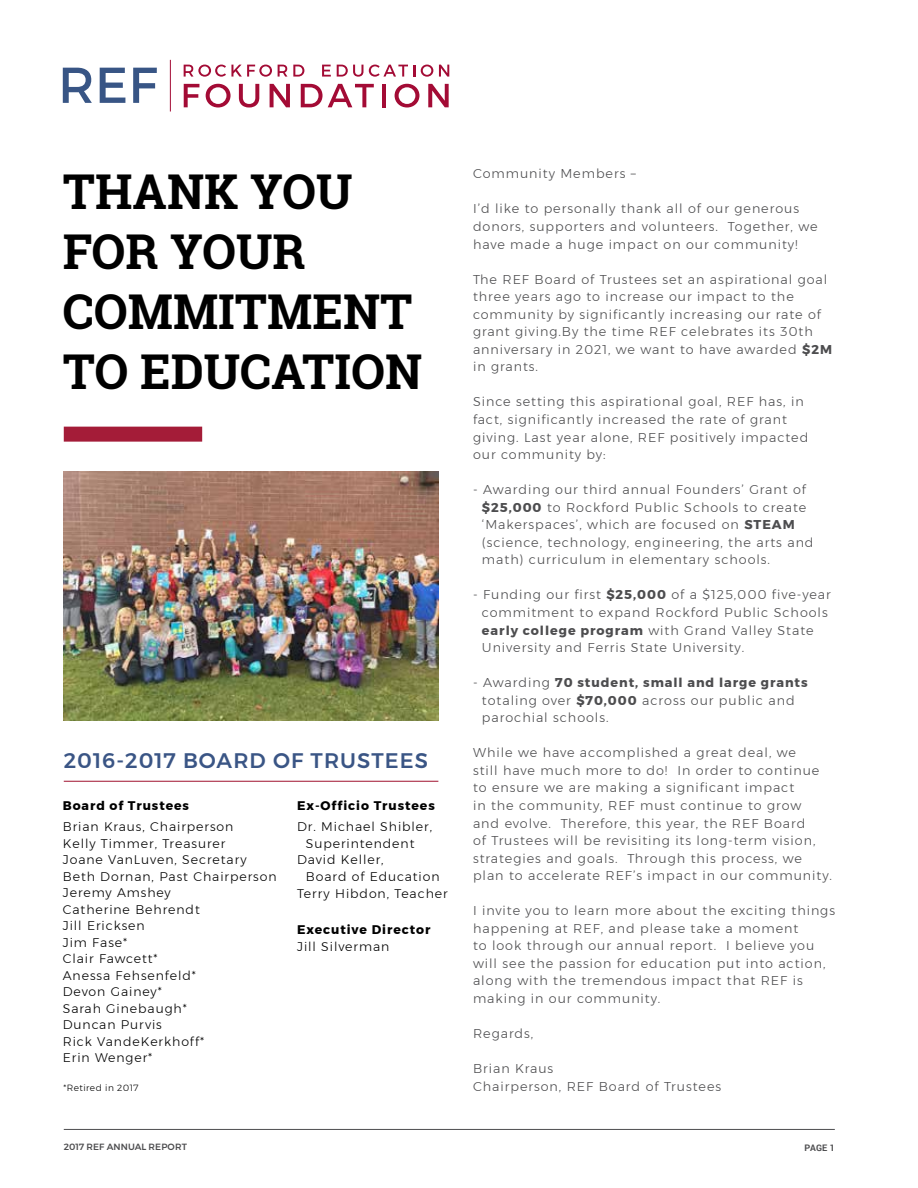
<style>
.page{position:relative;width:918px;height:1188px;background:#fff}
.page>*{position:absolute;margin:0;border:0;box-sizing:border-box;transform-origin:0 0}
.t1{font:700 48px/60px "Roboto Slab";color:#000}
.t2{font:500 21px "Montserrat";letter-spacing:.05em;color:#3a5585}
.t3{font:300 12.75px/17.5px "Montserrat";letter-spacing:.075em;color:#4d4d4f}
.t4{font:300 12.45px/16.5px "Montserrat";letter-spacing:.075em;color:#000}
.t5{font:700 12.45px "Montserrat";letter-spacing:.075em;color:#000}
.t6{font:500 9px "Montserrat";letter-spacing:.015em;color:#4d4d4f}
.t7{font:300 9px "Montserrat";letter-spacing:.05em;color:#000}
.t8{font:700 9px "Roboto";color:#4d4d4f}
.s1{font-weight:700}
</style>
<div class="page">
<div style="left:64px;top:427px;width:138px;height:15px;background:#a41c38"></div>
<svg style="left:63px;top:68px;width:29px;height:35px"></svg>
<svg style="left:100px;top:68px;width:25px;height:35px"></svg>
<svg style="left:133px;top:68px;width:24px;height:35px"></svg>
<hr style="left:170px;top:60px;width:1px;height:52px;background:#a30b35">
<svg style="left:184px;top:65px;width:88px;height:12px"></svg>
<svg style="left:278px;top:65px;width:9px;height:12px"></svg>
<svg style="left:293px;top:65px;width:11px;height:12px"></svg>
<svg style="left:322px;top:65px;width:9px;height:12px"></svg>
<svg style="left:337px;top:65px;width:26px;height:12px"></svg>
<svg style="left:369px;top:65px;width:46px;height:12px"></svg>
<svg style="left:421px;top:65px;width:12px;height:12px"></svg>
<svg style="left:439px;top:65px;width:10px;height:12px"></svg>
<svg style="left:184px;top:84px;width:15px;height:23px"></svg>
<svg style="left:206px;top:84px;width:25px;height:24px"></svg>
<svg style="left:239px;top:84px;width:20px;height:24px"></svg>
<svg style="left:270px;top:84px;width:20px;height:23px"></svg>
<svg style="left:301px;top:84px;width:73px;height:23px"></svg>
<hr style="left:382px;top:84px;width:4px;height:23px;background:#a30b35">
<svg style="left:395px;top:84px;width:24px;height:24px"></svg>
<svg style="left:428px;top:84px;width:21px;height:23px"></svg>
<img style="left:64px;top:472px;width:374px;height:248px">
<hr style="left:64px;top:781px;width:374px;height:1px;background:#a41c38">
<hr style="left:64px;top:1129px;width:771px;height:1px;background:#4d4d4f">
<h1 class="t1" style="left:63px;top:161px;width:361px">THANK YOU<br>FOR YOUR<br>COMMITMENT<br>TO EDUCATION</h1>
<h2 class="t2" style="left:64px;top:744px;width:366px">2016-2017 BOARD OF TRUSTEES</h2>
<p class="t5" style="left:63px;top:796px;width:128px">Board of Trustees</p>
<p class="t4" style="left:63px;top:818px;width:215px">Brian Kraus, Chairperson<br>Kelly Timmer, Treasurer<br>Joane VanLuven, Secretary<br>Beth Dornan, Past Chairperson<br>Jeremy Amshey<br>Catherine Behrendt<br>Jill Ericksen<br>Jim Fase*<br>Clair Fawcett*<br>Anessa Fehsenfeld*<br>Devon Gainey*<br>Sarah Ginebaugh*<br>Duncan Purvis<br>Rick VandeKerkhoff*<br>Erin Wenger*</p>
<p class="t7" style="left:63px;top:1081px;width:77px">*Retired in 2017</p>
<p class="t5" style="left:297px;top:796px;width:139px">Ex-Officio Trustees</p>
<p class="t4" style="left:297px;top:818px;width:137px">Dr. Michael Shibler,</p>
<p class="t4" style="left:306px;top:835px;width:110px">Superintendent</p>
<p class="t4" style="left:297px;top:851px;width:88px">David Keller,</p>
<p class="t4" style="left:306px;top:868px;width:135px">Board of Education</p>
<p class="t4" style="left:297px;top:885px;width:152px">Terry Hibdon, Teacher</p>
<p class="t5" style="left:297px;top:919px;width:135px">Executive Director</p>
<p class="t4" style="left:297px;top:938px;width:94px">Jill Silverman</p>
<p class="t3" style="left:473px;top:165px;width:164px">Community Members –</p>
<p class="t3" style="left:473px;top:200px;width:346px">I’d like to personally thank all of our generous donors, supporters and volunteers. Together, we have made a huge impact on our community!</p>
<p class="t3" style="left:473px;top:270px;width:360px">The REF Board of Trustees set an aspirational goal three years ago to increase our impact to the community by significantly increasing our rate of grant giving.By the time REF celebrates its 30th anniversary in 2021, we want to have awarded <span class="s1">$2M </span>in grants.</p>
<p class="t3" style="left:473px;top:393px;width:337px">Since setting this aspirational goal, REF has, in fact, significantly increased the rate of grant giving. Last year alone, REF positively impacted our community by:</p>
<p class="t3" style="left:482px;top:481px;width:333px;text-indent:-9px">- Awarding our third annual Founders’ Grant of <span class="s1">$25,000</span> to Rockford Public Schools to create ‘Makerspaces’, which are focused on <span class="s1">STEAM </span>(science, technology, engineering, the arts and math) curriculum in elementary schools.</p>
<p class="t3" style="left:482px;top:586px;width:350px;text-indent:-9px">- Funding our first <span class="s1">$25,000</span> of a $125,000 five-year commitment to expand Rockford Public Schools <span class="s1">early college program</span> with Grand Valley State University and Ferris State University.</p>
<p class="t3" style="left:482px;top:674px;width:327px;text-indent:-9px">- Awarding <span class="s1">70 student, small and large grants </span>totaling over <span class="s1">$70,000</span> across our public and parochial schools.</p>
<p class="t3" style="left:473px;top:744px;width:360px">While we have accomplished a great deal, we<br>still have much more to do! In order to continue to ensure we are making a significant impact<br>in the community, REF must continue to grow<br>and evolve. Therefore, this year, the REF Board<br>of Trustees will be revisiting its long-term vision, strategies and goals. Through this process, we plan to accelerate REF’s impact in our community.</p>
<p class="t3" style="left:473px;top:902px;width:364px">I invite you to learn more about the exciting things happening at REF, and please take a moment<br>to look through our annual report. I believe you will see the passion for education put into action, along with the tremendous impact that REF is making in our community.</p>
<p class="t3" style="left:473px;top:1025px;width:62px">Regards,</p>
<p class="t3" style="left:473px;top:1060px;width:250px">Brian Kraus<br>Chairperson, REF Board of Trustees</p>
<p class="t6" style="left:64px;top:1140px;width:125px">2017 REF ANNUAL REPORT</p>
<p class="t8" style="left:804px;top:1141px;width:32px">PAGE 1</p>
</div>
